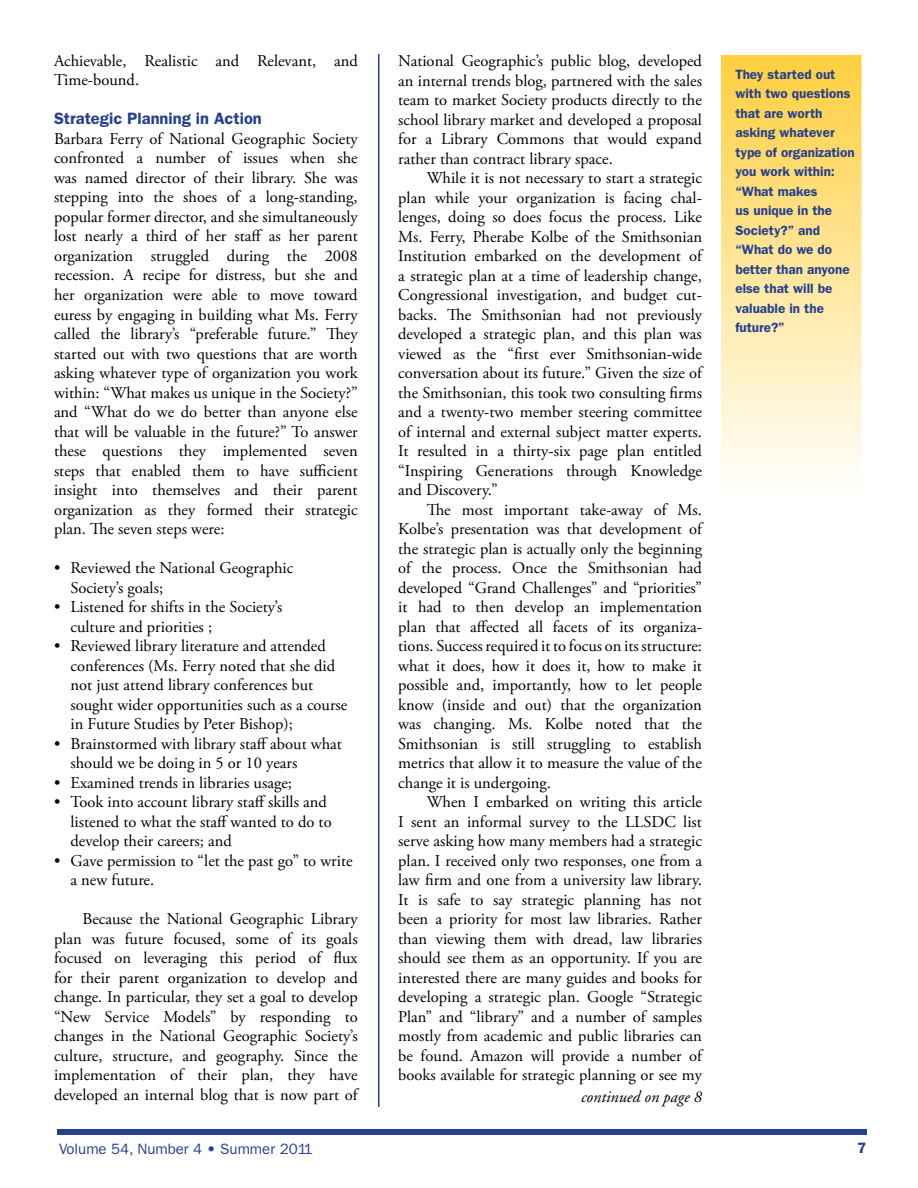
<style>
.page{position:relative;width:918px;height:1188px;background:#fff}
.page>*{position:absolute;margin:0;border:0;box-sizing:border-box;transform-origin:0 0}
.t1{font:16.5px/19.5px "Adobe Garamond Pro";color:#000}
.t2{font:600 16.5px "Franklin Gothic";color:#25408f}
.t3{font:italic 16.5px "Adobe Garamond";color:#000}
.t4{font:15px "Franklin Gothic";color:#25408f}
.t5{font:600 15px "Franklin Gothic";color:#25408f}
.t6{font:600 13.5px/19.5px "Franklin Gothic";color:#25408f}
</style>
<div class="page">
<div style="left:57px;top:1129px;width:810px;height:6px;background:#25408f"></div>
<hr style="left:378px;top:54px;width:2px;height:1053px;background:#25408f">
<img style="left:722px;top:55px;width:140px;height:419px">
<p class="t1" style="left:54px;top:52px;width:305px">Achievable, Realistic and Relevant, and<br>Time-bound.</p>
<p class="t2" style="left:54px;top:109px;width:209px">Strategic Planning in Action</p>
<p class="t1" style="left:54px;top:130px;width:305px;text-align:justify">Barbara Ferry of National Geographic Society confronted a number of issues when she was named director of their library. She was stepping into the shoes of a long-standing, popular former director, and she simultaneously lost nearly a third of her staff as her parent organization struggled during the 2008 recession. A recipe for distress, but she and her organization were able to move toward euress by engaging in building what Ms. Ferry called the library’s “preferable future.” They started out with two questions that are worth asking whatever type of organization you work within: “What makes us unique in the Society?” and “What do we do better than anyone else that will be valuable in the future?” To answer these questions they implemented seven steps that enabled them to have sufficient insight into themselves and their parent organization as they formed their strategic plan. The seven steps were:</p>
<p class="t1" style="left:70px;top:559px;width:224px;text-indent:-16px">• Reviewed the National Geographic<br>Society’s goals;</p>
<p class="t1" style="left:70px;top:598px;width:213px;text-indent:-16px">• Listened for shifts in the Society’s culture and priorities ;</p>
<p class="t1" style="left:70px;top:637px;width:278px;text-indent:-16px">• Reviewed library literature and attended conferences (Ms. Ferry noted that she did not just attend library conferences but sought wider opportunities such as a course in Future Studies by Peter Bishop);</p>
<p class="t1" style="left:70px;top:734px;width:273px;text-indent:-16px">• Brainstormed with library staff about what should we be doing in 5 or 10 years</p>
<p class="t1" style="left:54px;top:773px;width:240px">• Examined trends in libraries usage;</p>
<p class="t1" style="left:70px;top:793px;width:263px;text-indent:-16px">• Took into account library staff skills and listened to what the staff wanted to do to develop their careers; and</p>
<p class="t1" style="left:70px;top:851px;width:284px;text-indent:-16px">• Gave permission to “let the past go” to write a new future.</p>
<p class="t1" style="left:54px;top:910px;width:305px;text-align:justify;text-indent:28px">Because the National Geographic Library plan was future focused, some of its goals focused on leveraging this period of flux for their parent organization to develop and change. In particular, they set a goal to develop “New Service Models” by responding to changes in the National Geographic Society’s culture, structure, and geography. Since the implementation of their plan, they have developed an internal blog that is now part of</p>
<p class="t1" style="left:398px;top:52px;width:305px;text-align:justify">National Geographic’s public blog, developed an internal trends blog, partnered with the sales team to market Society products directly to the school library market and developed a proposal for a Library Commons that would expand rather than contract library space.</p>
<p class="t1" style="left:398px;top:169px;width:305px;text-align:justify;text-indent:28px">While it is not necessary to start a strategic plan while your organization is facing chal&shy;lenges, doing so does focus the process. Like Ms. Ferry, Pherabe Kolbe of the Smithsonian Institution embarked on the development of a strategic plan at a time of leadership change, Congressional investigation, and budget cut&shy;backs. The Smithsonian had not previously developed a strategic plan, and this plan was viewed as the “first ever Smithsonian-wide conversation about its future.” Given the size of the Smithsonian, this took two consulting firms and a twenty-two member steering committee of internal and external subject matter experts.<br>It resulted in a thirty-six page plan entitled “Inspiring Generations through Knowledge and Discovery.”</p>
<p class="t1" style="left:398px;top:500px;width:305px;text-align:justify;text-indent:28px">The most important take-away of Ms.<br>Kolbe’s presentation was that development of the strategic plan is actually only the beginning of the process. Once the Smithsonian had developed “Grand Challenges” and “priorities” it had to then develop an implementation plan that affected all facets of its organiza&shy;tions. Success required it to focus on its structure: what it does, how it does it, how to make it possible and, importantly, how to let people know (inside and out) that the organization was changing. Ms. Kolbe noted that the Smithsonian is still struggling to establish metrics that allow it to measure the value of the change it is undergoing.</p>
<p class="t1" style="left:398px;top:793px;width:305px;text-align:justify;text-indent:28px">When I embarked on writing this article I sent an informal survey to the LLSDC list serve asking how many members had a strategic plan. I received only two responses, one from a law firm and one from a university law library.<br>It is safe to say strategic planning has not been a priority for most law libraries. Rather than viewing them with dread, law libraries should see them as an opportunity. If you are interested there are many guides and books for developing a strategic plan. Google “Strategic Plan” and “library” and a number of samples mostly from academic and public libraries can be found. Amazon will provide a number of books available for strategic planning or see my</p>
<p class="t3" style="left:581px;top:1088px;width:122px">continued on page 8</p>
<p class="t6" style="left:735px;top:64px;width:121px">They started out with two questions that are worth asking whatever type of organization you work within: “What makes<br>us unique in the<br>Society?” and “What do we do better than anyone else that will be valuable in the future?”</p>
<p class="t4" style="left:59px;top:1140px;width:255px">Volume 54, Number 4 • Summer 2011</p>
<p class="t5" style="left:857px;top:1139px;width:10px">7</p>
</div>
